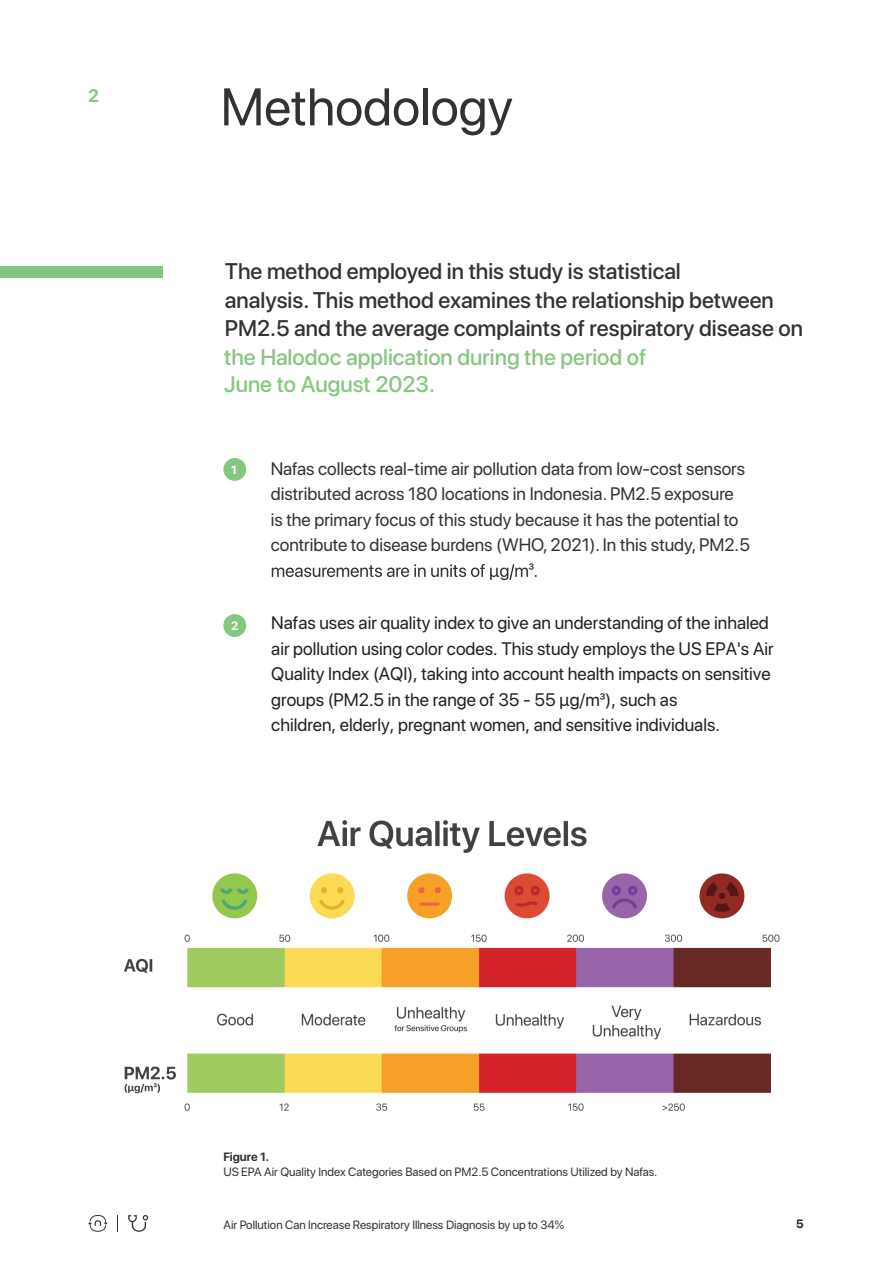
<style>
.page{position:relative;width:893px;height:1263px;background:#fff}
.page>*{position:absolute;margin:0;border:0;box-sizing:border-box;transform-origin:0 0}
.t1{font:52.5px "SF Pro Display";color:#333132}
.t2{font:500 22.5px/28.5px "SF Pro Display";color:#333132}
.t3{font:500 22.5px/27px "SF Pro Display";color:#84c77f}
.t4{font:18px/25.5px "SF Pro Display";color:#231f20}
.t5{font:18px/25.5px "SF Pro Display";color:#333132}
.t6{font:700 18px "SF Pro Display";color:#84c77f}
.t7{font:12px "SF Pro Display";color:#333132}
.t8{font:700 12px "SF Pro Display";color:#333132}
.t9{font:700 12px "SF Pro Display";color:#fff}
.t10{font:700 12px "SF Pro Display";color:#231f20}
</style>
<div class="page">
<svg style="left:272px;top:563px;width:265px;height:17px"></svg>
<div style="left:223px;top:458px;width:23px;height:23px;background:#84c77f;border-radius:50%"></div>
<div style="left:223px;top:614px;width:23px;height:23px;background:#84c77f;border-radius:50%"></div>
<div style="left:0;top:266px;width:163px;height:12px;background:#84c77f"></div>
<svg style="left:88px;top:1215px;width:20px;height:17px"></svg>
<svg style="left:128px;top:1215px;width:20px;height:17px"></svg>
<svg style="left:117px;top:1215px;width:1px;height:17px"></svg>
<img style="left:124px;top:820px;width:656px;height:291px">
<div style="left:121px;top:780px;width:92px;height:47px;background:#fff"></div>
<p class="t6" style="left:88px;top:83px;width:12px">2</p>
<h1 class="t1" style="left:221px;top:69px;width:294px">Methodology</h1>
<p class="t2" style="left:225px;top:256px;width:580px">The method employed in this study is statistical<br>analysis. This method examines the relationship between<br>PM2.5 and the average complaints of respiratory disease on</p>
<p class="t3" style="left:224px;top:343px;width:424px">the Halodoc application during the period of<br>June to August 2023.</p>
<p class="t9" style="left:231px;top:461px;width:7px">1</p>
<p class="t9" style="left:231px;top:617px;width:9px">2</p>
<p class="t5" style="left:271px;top:455px;width:481px">Nafas collects real-time air pollution data from low-cost sensors distributed across 180 locations in Indonesia. PM2.5 exposure is the primary focus of this study because it has the potential to contribute to disease burdens (WHO, 2021). In this study, PM2.5</p>
<p class="t4" style="left:271px;top:610px;width:504px">Nafas uses air quality index to give an understanding of the inhaled air pollution using color codes. This study employs the US EPA's Air Quality Index (AQI), taking into account health impacts on sensitive groups (PM2.5 in the range of 35 - 55 μg/m3), such as<br>children, elderly, pregnant women, and sensitive individuals.</p>
<p class="t8" style="left:223px;top:1148px;width:47px">Figure 1.</p>
<p class="t7" style="left:223px;top:1163px;width:435px">US EPA Air Quality Index Categories Based on PM2.5 Concentrations Utilized by Nafas.</p>
<p class="t7" style="left:223px;top:1216px;width:342px">Air Pollution Can Increase Respiratory Illness Diagnosis by up to 34%</p>
<p class="t10" style="left:796px;top:1215px;width:9px">5</p>
</div>
